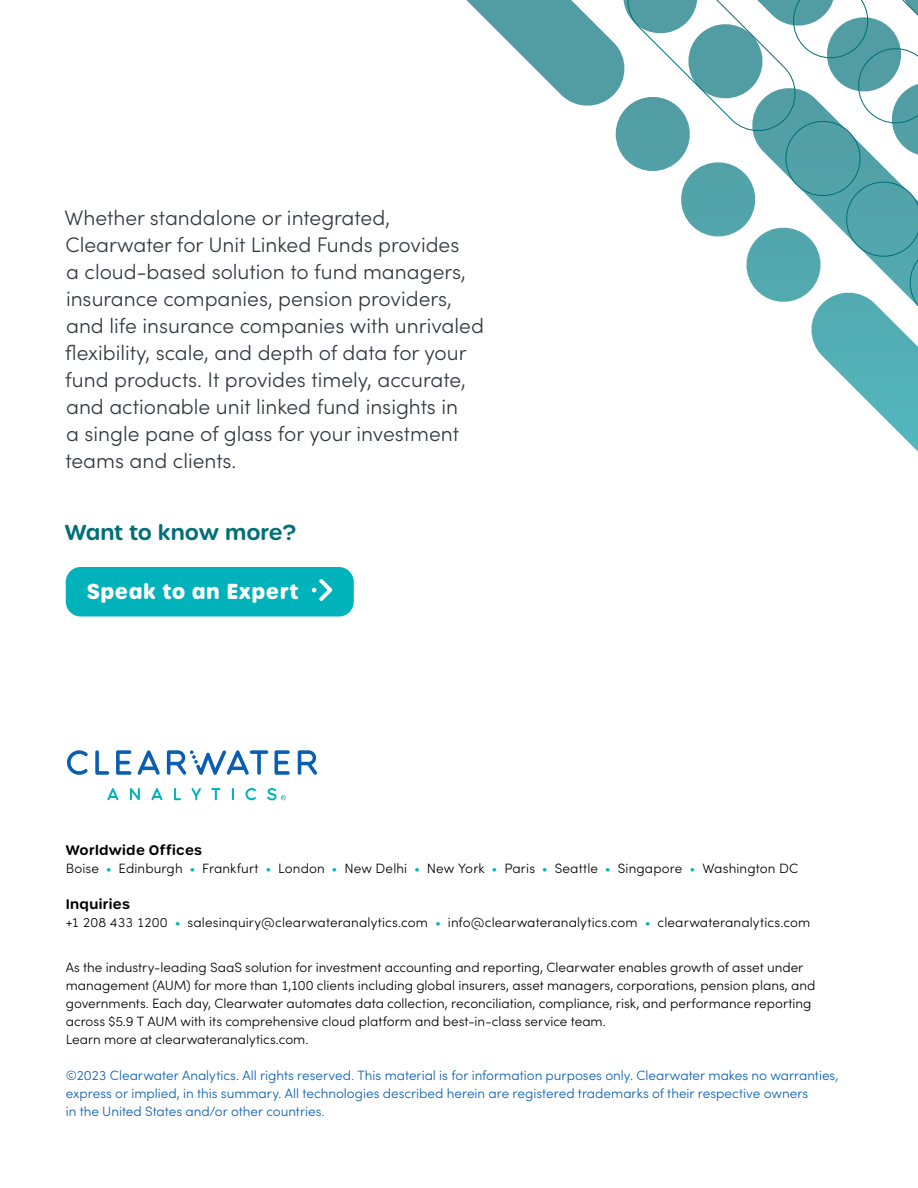
<style>
.page{position:relative;width:918px;height:1188px;background:#fff}
.page>*{position:absolute;margin:0;border:0;box-sizing:border-box;transform-origin:0 0}
.t1{font:300 21px/27px "Sofia Pro";color:#343741}
.t2{font:600 21px "Urbane Rounded";letter-spacing:-.005em;color:#006f79}
.t3{font:700 21px "Urbane Rounded";letter-spacing:.025em;color:#fff;scale:.95 1}
.t4{font:300 13.5px/18px "Sofia Pro";color:#000}
.t5{font:300 13.5px/18px "Sofia Pro";color:#0a5eb2}
.t6{font:600 13.5px "Urbane Rounded";letter-spacing:.02em;color:#000}
.s1{color:#00b2ba}
</style>
<div class="page">
<svg style="left:216px;top:0;width:702px;height:617px"></svg>
<svg style="left:137px;top:750px;width:23px;height:25px"></svg>
<svg style="left:67px;top:750px;width:21px;height:25px"></svg>
<svg style="left:116px;top:750px;width:15px;height:25px"></svg>
<svg style="left:95px;top:750px;width:14px;height:25px"></svg>
<svg style="left:275px;top:750px;width:15px;height:25px"></svg>
<svg style="left:298px;top:750px;width:19px;height:25px"></svg>
<svg style="left:191px;top:788px;width:10px;height:12px"></svg>
<svg style="left:107px;top:788px;width:12px;height:12px"></svg>
<svg style="left:151px;top:788px;width:12px;height:12px"></svg>
<svg style="left:211px;top:788px;width:9px;height:12px"></svg>
<svg style="left:232px;top:788px;width:2px;height:12px"></svg>
<svg style="left:245px;top:788px;width:11px;height:12px"></svg>
<svg style="left:174px;top:788px;width:7px;height:12px"></svg>
<svg style="left:130px;top:788px;width:10px;height:12px"></svg>
<svg style="left:267px;top:788px;width:19px;height:12px"></svg>
<svg style="left:167px;top:750px;width:101px;height:25px"></svg>
<div style="left:66px;top:567px;width:288px;height:49px;background:#00b2ba;border-radius:15px"></div>
<svg style="left:312px;top:579px;width:20px;height:22px"></svg>
<p class="t1" style="left:65px;top:203px;width:421px">Whether standalone or integrated, Clearwater for Unit Linked Funds provides<br>a cloud-based solution to fund managers, insurance companies, pension providers, and life insurance companies with unrivaled flexibility, scale, and depth of data for your fund products. It provides timely, accurate, and actionable unit linked fund insights in<br>a single pane of glass for your investment teams and clients.</p>
<h1 class="t2" style="left:65px;top:518px;width:233px">Want to know more?</h1>
<h1 class="t3" style="left:87px;top:576px;width:225px">Speak to an Expert</h1>
<p class="t6" style="left:66px;top:841px;width:138px">Worldwide Offices</p>
<p class="t4" style="left:66px;top:859px;width:734px">Boise <span class="s1">•</span> Edinburgh <span class="s1">•</span> Frankfurt <span class="s1">•</span> London <span class="s1">•</span> New Delhi <span class="s1">•</span> New York <span class="s1">•</span> Paris <span class="s1">•</span> Seattle <span class="s1">•</span> Singapore <span class="s1">•</span> Washington DC</p>
<p class="t6" style="left:66px;top:895px;width:66px">Inquiries</p>
<p class="t4" style="left:66px;top:913px;width:746px">+1 208 433 1200 <span class="s1">•</span> salesinquiry@clearwateranalytics.com <span class="s1">•</span> info@clearwateranalytics.com <span class="s1">•</span> clearwateranalytics.com</p>
<p class="t4" style="left:66px;top:957px;width:751px">As the industry-leading SaaS solution for investment accounting and reporting, Clearwater enables growth of asset under management (AUM) for more than 1,100 clients including global insurers, asset managers, corporations, pension plans, and governments. Each day, Clearwater automates data collection, reconciliation, compliance, risk, and performance reporting across $5.9 T AUM with its comprehensive cloud platform and best-in-class service team.<br>Learn more at clearwateranalytics.com.</p>
<p class="t5" style="left:66px;top:1065px;width:774px">©2023 Clearwater Analytics. All rights reserved. This material is for information purposes only. Clearwater makes no warranties, express or implied, in this summary. All technologies described herein are registered trademarks of their respective owners<br>in the United States and/or other countries.</p>
</div>
